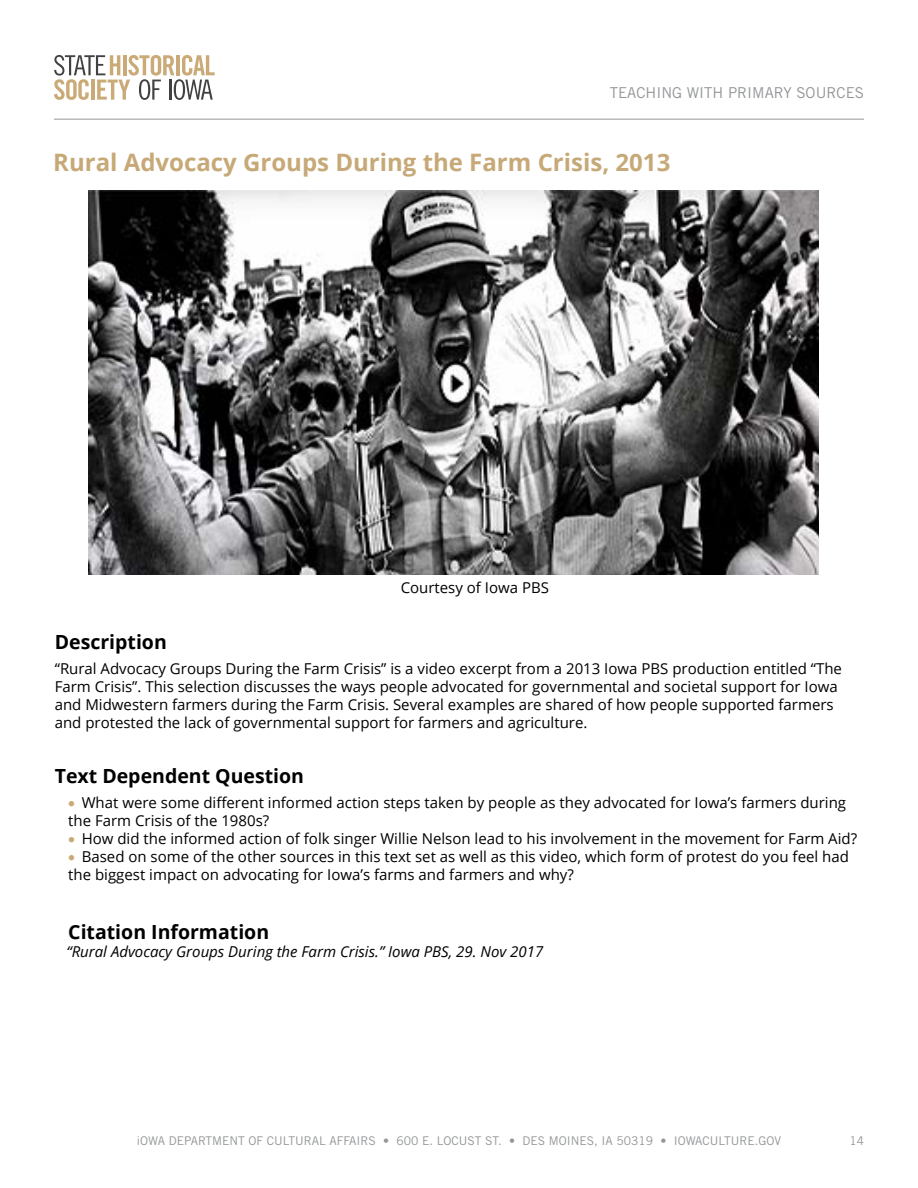
<style>
.page{position:relative;width:918px;height:1188px;background:#fff}
.page>*{position:absolute;margin:0;border:0;box-sizing:border-box;transform-origin:0 0}
.t1{font:700 24px "Open Sans";color:#c7a978}
.t2{font:700 19.5px "Open Sans";color:#000}
.t3{font:15px/18px "Open Sans";color:#000}
.t4{font:italic 15px "Open Sans";color:#000}
.t5{font:15px "Trade Gothic LT Std";color:#939598}
.t6{font:12px "Trade Gothic LT Std";color:#939598}
.s1{color:#caab78}
</style>
<div class="page">
<hr style="left:54px;top:119px;width:810px;height:1px;background:#939598">
<svg style="left:54px;top:55px;width:161px;height:45px"></svg>
<img style="left:89px;top:190px;width:730px;height:385px">
<p class="t5" style="left:610px;top:83px;width:256px">TEACHING WITH PRIMARY SOURCES</p>
<h1 class="t1" style="left:53px;top:145px;width:619px">Rural Advocacy Groups During the Farm Crisis, 2013</h1>
<p class="t3" style="left:401px;top:578px;width:150px">Courtesy of Iowa PBS</p>
<h2 class="t2" style="left:55px;top:628px;width:114px">Description</h2>
<p class="t3" style="left:55px;top:659px;width:789px">“Rural Advocacy Groups During the Farm Crisis” is a video excerpt from a 2013 Iowa PBS production entitled “The Farm Crisis”. This selection discusses the ways people advocated for governmental and societal support for Iowa and Midwestern farmers during the Farm Crisis. Several examples are shared of how people supported farmers and protested the lack of governmental support for farmers and agriculture.</p>
<h2 class="t2" style="left:55px;top:762px;width:251px">Text Dependent Question</h2>
<p class="t3" style="left:68px;top:793px;width:779px"><span class="s1">•</span> What were some different informed action steps taken by people as they advocated for Iowa’s farmers during the Farm Crisis of the 1980s?</p>
<p class="t3" style="left:68px;top:829px;width:790px"><span class="s1">•</span> How did the informed action of folk singer Willie Nelson lead to his involvement in the movement for Farm Aid?</p>
<p class="t3" style="left:68px;top:847px;width:782px"><span class="s1">•</span> Based on some of the other sources in this text set as well as this video, which form of protest do you feel had the biggest impact on advocating for Iowa’s farms and farmers and why?</p>
<h2 class="t2" style="left:68px;top:918px;width:202px">Citation Information</h2>
<p class="t4" style="left:66px;top:941px;width:478px">“Rural Advocacy Groups During the Farm Crisis.” Iowa PBS, 29. Nov 2017</p>
<p class="t6" style="left:137px;top:1133px;width:646px">iOWA DEPARTMENT OF CULTURAL AFFAIRS • 600 E. LOCUST ST. • DES MOINES, IA 50319 • IOWACULTURE.GOV</p>
<p class="t6" style="left:849px;top:1133px;width:16px">14</p>
</div>
